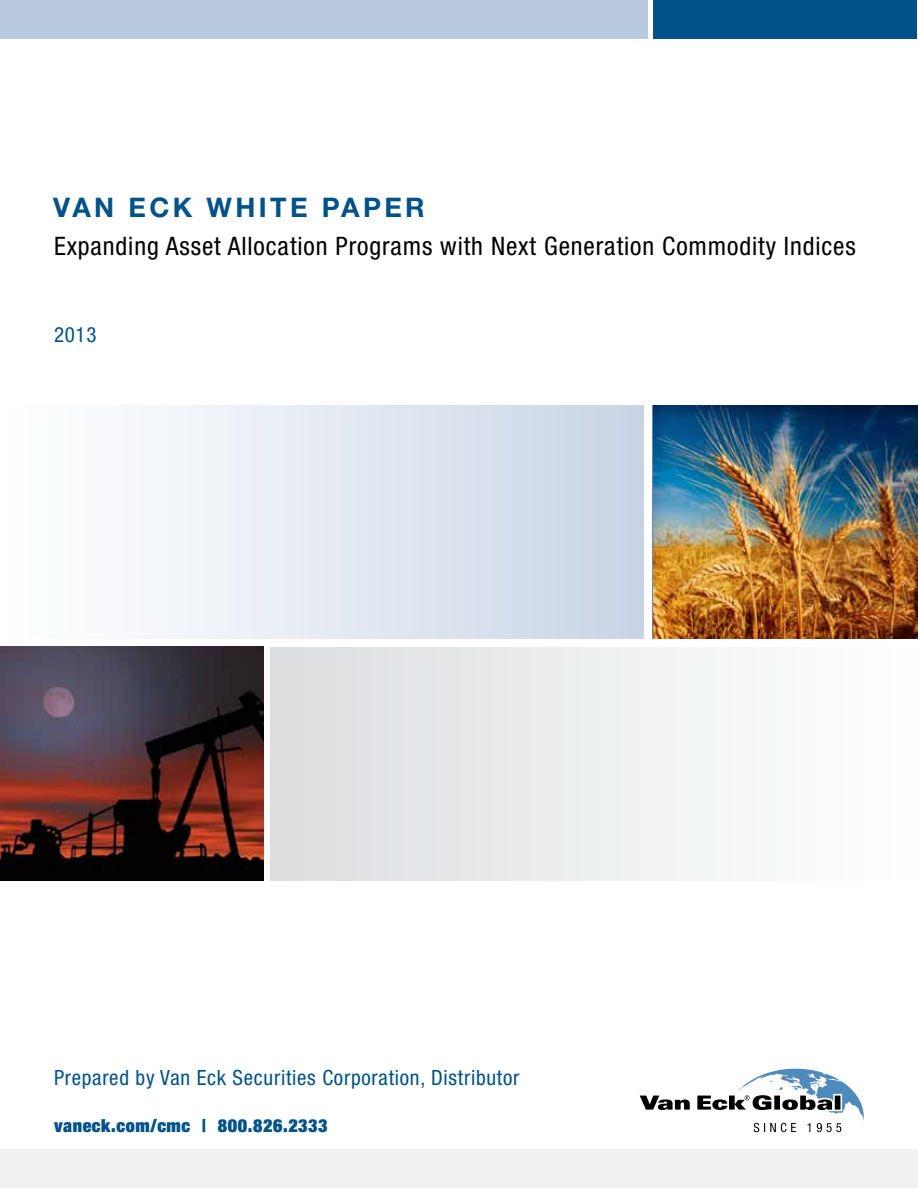
<style>
.page{position:relative;width:918px;height:1188px;background:#fff}
.page>*{position:absolute;margin:0;border:0;box-sizing:border-box;transform-origin:0 0}
.t1{font:700 27px "Helvetica Neue LT Std";letter-spacing:.125em;color:#005288}
.t2{font:condensed 25.5px "Helvetica Neue LT Std";letter-spacing:.035em;color:#000}
.t3{font:condensed 21px "Helvetica Neue LT Std";letter-spacing:.035em;color:#005288}
.t4{font:900 condensed 18px "Helvetica Neue LT Std";letter-spacing:.035em;color:#005288}
</style>
<div class="page">
<div style="left:0;top:405px;width:644px;height:234px;background:linear-gradient(to right,#fff,#cad5e6)"></div>
<svg style="left:640px;top:1069px;width:224px;height:63px"></svg>
<img style="left:653px;top:406px;width:265px;height:233px">
<img style="left:0;top:647px;width:263px;height:233px">
<div style="left:653px;top:0;width:264px;height:38px;background:#005288"></div>
<div style="left:0;top:0;width:648px;height:38px;background:#b9c9df"></div>
<div style="left:270px;top:647px;width:648px;height:233px;background:linear-gradient(to right,#dcddde,#fff)"></div>
<div style="left:0;top:1150px;width:918px;height:38px;background:#f1f1f2"></div>
<p class="t1" style="left:53px;top:191px;width:373px">VAN ECK WHITE PAPER</p>
<p class="t2" style="left:54px;top:232px;width:803px">Expanding Asset Allocation Programs with Next Generation Commodity Indices</p>
<p class="t3" style="left:54px;top:322px;width:44px">2013</p>
<p class="t3" style="left:54px;top:1066px;width:467px">Prepared by Van Eck Securities Corporation, Distributor</p>
<p class="t4" style="left:54px;top:1114px;width:275px">vaneck.com/cmc | 800.826.2333</p>
</div>
